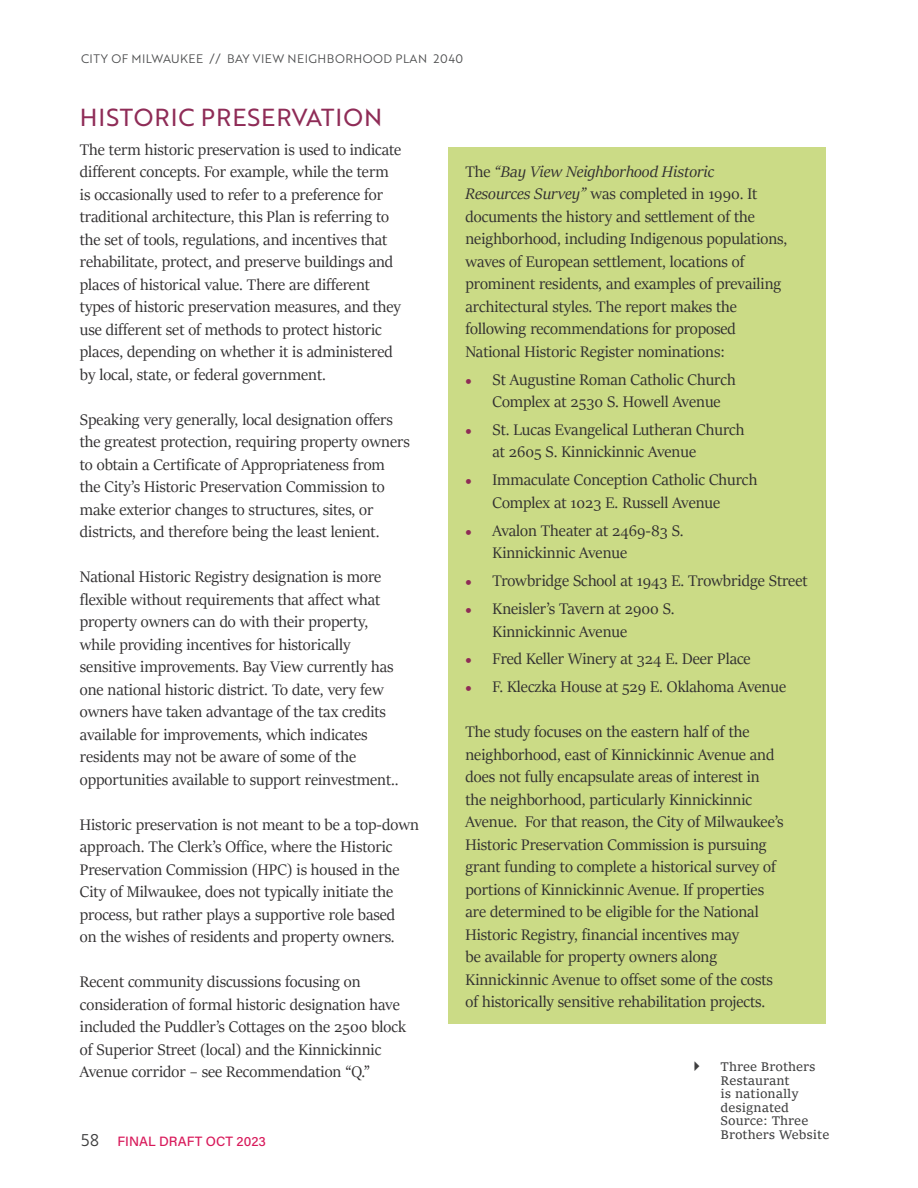
<style>
.page{position:relative;width:918px;height:1188px;background:#fff}
.page>*{position:absolute;margin:0;border:0;box-sizing:border-box;transform-origin:0 0}
.t1{font:24px "Brother 1816 Regular";letter-spacing:.04em;color:#8f2c57}
.t2{font:17.25px/22.5px "Sitka Banner";color:#312f30}
.t3{font:13.5px/13.5px "Sitka Text";color:#3e3e3f}
.t4{font:13.5px "Acumin Variable Concept";color:#d8195a}
.t5{font:12px "Brother 1816 Book";letter-spacing:.04em;color:#4b4c4d}
.s1{font-family:"Brother 1816 Book";font-size:16.5px;color:#3e3e3f}
.s2{font-style:italic}
.s3{font-family:"Corundum Text";font-weight:300;color:#8f2b56}
</style>
<div class="page">
<div style="left:448px;top:147px;width:378px;height:877px;background:#cbdb86"></div>
<p class="t5" style="left:81px;top:49px;width:384px">CITY OF MILWAUKEE // BAY VIEW NEIGHBORHOOD PLAN 2040</p>
<h1 class="t1" style="left:80px;top:99px;width:304px">HISTORIC PRESERVATION</h1>
<p class="t2" style="left:80px;top:138px;width:323px">The term historic preservation is used to indicate different concepts. For example, while the term is occasionally used to refer to a preference for traditional architecture, this Plan is referring to the set of tools, regulations, and incentives that rehabilitate, protect, and preserve buildings and places of historical value. There are different types of historic preservation measures, and they use different set of methods to protect historic places, depending on whether it is administered by local, state, or federal government.</p>
<p class="t2" style="left:80px;top:408px;width:331px">Speaking very generally, local designation offers the greatest protection, requiring property owners to obtain a Certificate of Appropriateness from the City’s Historic Preservation Commission to make exterior changes to structures, sites, or districts, and therefore being the least lenient.</p>
<p class="t2" style="left:80px;top:565px;width:320px">National Historic Registry designation is more flexible without requirements that affect what property owners can do with their property, while providing incentives for historically sensitive improvements. Bay View currently has one national historic district. To date, very few owners have taken advantage of the tax credits available for improvements, which indicates residents may not be aware of some of the opportunities available to support reinvestment..</p>
<p class="t2" style="left:80px;top:813px;width:341px">Historic preservation is not meant to be a top-down approach. The Clerk’s Office, where the Historic Preservation Commission (HPC) is housed in the City of Milwaukee, does not typically initiate the process, but rather plays a supportive role based<br>on the wishes of residents and property owners.</p>
<p class="t2" style="left:80px;top:970px;width:328px">Recent community discussions focusing on consideration of formal historic designation have included the Puddler’s Cottages on the 2500 block of Superior Street (local) and the Kinnickinnic Avenue corridor – see Recommendation “Q.”</p>
<p class="t4" style="left:81px;top:1132px;width:187px"><span class="s1">58</span> FINAL DRAFT OCT 2023</p>
<p class="t2" style="left:466px;top:159px;width:323px">The <span class="s2">“Bay View Neighborhood Historic<br>Resources Survey”</span> was completed in 1990. It documents the history and settlement of the neighborhood, including Indigenous populations, waves of European settlement, locations of prominent residents, and examples of prevailing architectural styles. The report makes the following recommendations for proposed National Historic Register nominations:</p>
<p class="t2" style="left:493px;top:367px;width:245px;text-indent:-27px"><span class="s3">•</span> St Augustine Roman Catholic Church<br>Complex at 2530 S. Howell Avenue</p>
<p class="t2" style="left:493px;top:418px;width:253px;text-indent:-27px"><span class="s3">•</span> St. Lucas Evangelical Lutheran Church at 2605 S. Kinnickinnic Avenue</p>
<p class="t2" style="left:466px;top:468px;width:293px;text-align:center"><span class="s3">•</span> Immaculate Conception Catholic Church<br>Complex at 1023 E. Russell Avenue</p>
<p class="t2" style="left:493px;top:518px;width:193px;text-indent:-27px"><span class="s3">•</span> Avalon Theater at 2469-83 S.<br>Kinnickinnic Avenue</p>
<p class="t2" style="left:466px;top:569px;width:344px"><span class="s3">•</span> Trowbridge School at 1943 E. Trowbridge Street</p>
<p class="t2" style="left:493px;top:597px;width:184px;text-indent:-27px"><span class="s3">•</span> Kneisler’s Tavern at 2900 S.<br>Kinnickinnic Avenue</p>
<p class="t2" style="left:466px;top:647px;width:287px"><span class="s3">•</span> Fred Keller Winery at 324 E. Deer Place</p>
<p class="t2" style="left:466px;top:675px;width:322px"><span class="s3">•</span> F. Kleczka House at 529 E. Oklahoma Avenue</p>
<p class="t2" style="left:466px;top:720px;width:320px">The study focuses on the eastern half of the neighborhood, east of Kinnickinnic Avenue and does not fully encapsulate areas of interest in the neighborhood, particularly Kinnickinnic Avenue. For that reason, the City of Milwaukee’s Historic Preservation Commission is pursuing grant funding to complete a historical survey of portions of Kinnickinnic Avenue. If properties are determined to be eligible for the National Historic Registry, financial incentives may<br>be available for property owners along Kinnickinnic Avenue to offset some of the costs of historically sensitive rehabilitation projects.</p>
<p class="t3" style="left:721px;top:1059px;width:110px">Three Brothers<br>Restaurant<br>is nationally designated<br>Source: Three<br>Brothers Website</p>
</div>
